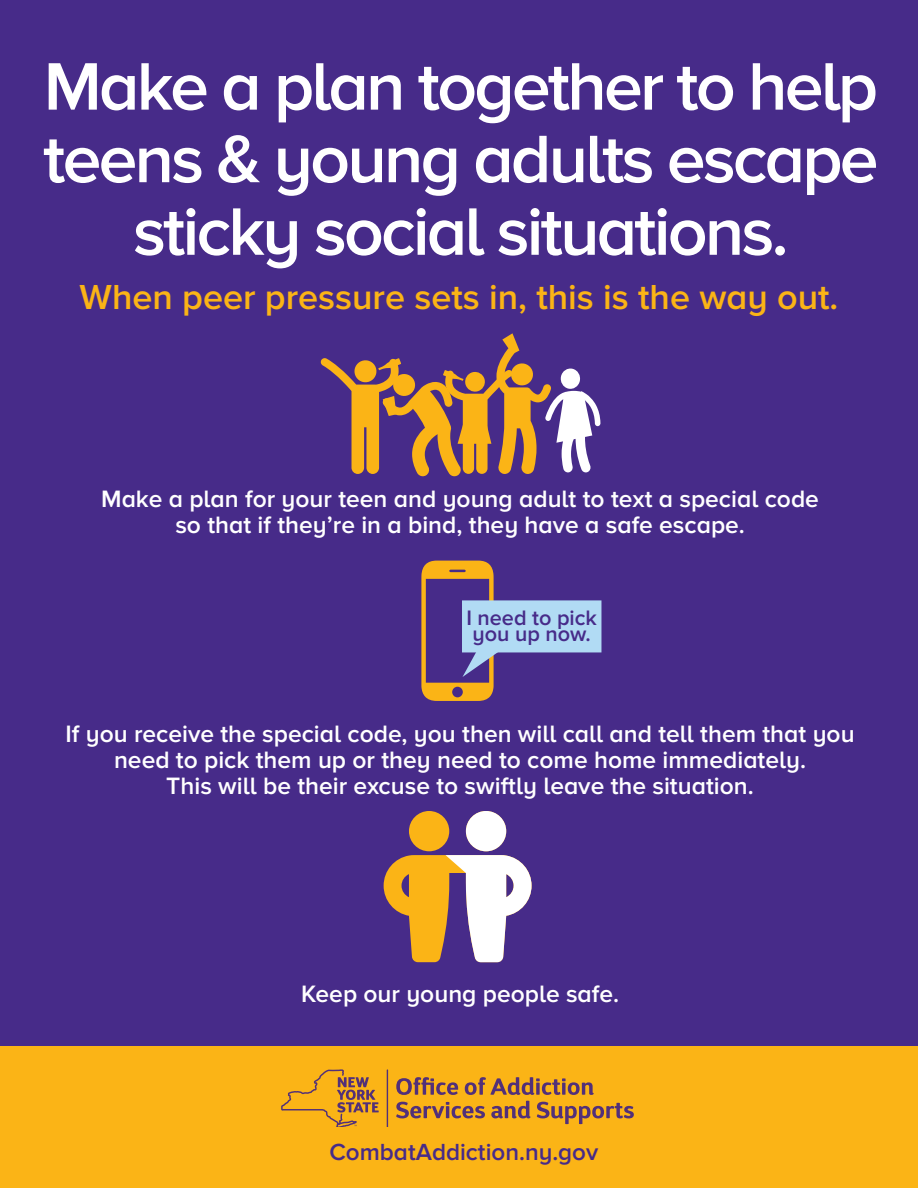
<style>
.page{position:relative;width:918px;height:1188px;background:#fff}
.page>*{position:absolute;margin:0;border:0;box-sizing:border-box;transform-origin:0 0}
.t1{font:600 69.6px/72.6px "Proxima Nova A";letter-spacing:-.04em;color:#fff;text-align:center}
.t2{font:600 36px "Proxima Nova A";color:#fbb416}
.t3{font:600 24.6px "Proxima Nova A";color:#fff}
.t4{font:600 24.15px "Proxima Nova A";color:#472b89}
.t5{font:600 21.75px/15.9px "Proxima Nova A";color:#472b89}
</style>
<div class="page">
<div style="left:0;top:1045px;width:918px;height:143px;background:#fbb416"></div>
<div style="left:0;top:0;width:918px;height:1045px;background:#472b89"></div>
<svg style="left:387px;top:1069px;width:1px;height:58px"></svg>
<svg style="left:396px;top:1077px;width:62px;height:18px"></svg>
<svg style="left:465px;top:1077px;width:129px;height:18px"></svg>
<svg style="left:396px;top:1102px;width:89px;height:16px"></svg>
<svg style="left:491px;top:1101px;width:39px;height:17px"></svg>
<svg style="left:537px;top:1102px;width:97px;height:22px"></svg>
<svg style="left:281px;top:1069px;width:98px;height:58px"></svg>
<svg style="left:421px;top:561px;width:180px;height:140px"></svg>
<div style="left:409px;top:811px;width:40px;height:40px;background:#fbb416;border-radius:50%"></div>
<div style="left:466px;top:811px;width:40px;height:40px;background:#fff;border-radius:50%"></div>
<svg style="left:384px;top:855px;width:148px;height:107px"></svg>
<svg style="left:320px;top:333px;width:281px;height:143px"></svg>
<p class="t1" style="left:43px;top:52px;width:837px">Make a plan together to help teens &amp; young adults escape sticky social situations.</p>
<p class="t2" style="left:80px;top:276px;width:760px">When peer pressure sets in, this is the way out.</p>
<p class="t3" style="left:101px;top:485px;width:719px">Make a plan for your teen and young adult to text a special code</p>
<p class="t3" style="left:175px;top:511px;width:571px">so that if they’re in a bind, they have a safe escape.</p>
<p class="t5" style="left:466px;top:610px;width:132px">I need to pick you up now.</p>
<p class="t3" style="left:66px;top:719px;width:791px">If you receive the special code, you then will call and tell them that you</p>
<p class="t3" style="left:114px;top:745px;width:694px">need to pick them up or they need to come home immediately.</p>
<p class="t3" style="left:166px;top:771px;width:589px">This will be their excuse to swiftly leave the situation.</p>
<p class="t3" style="left:301px;top:979px;width:319px">Keep our young people safe.</p>
<p class="t4" style="left:329px;top:1138px;width:270px">CombatAddiction.ny.gov</p>
</div>
